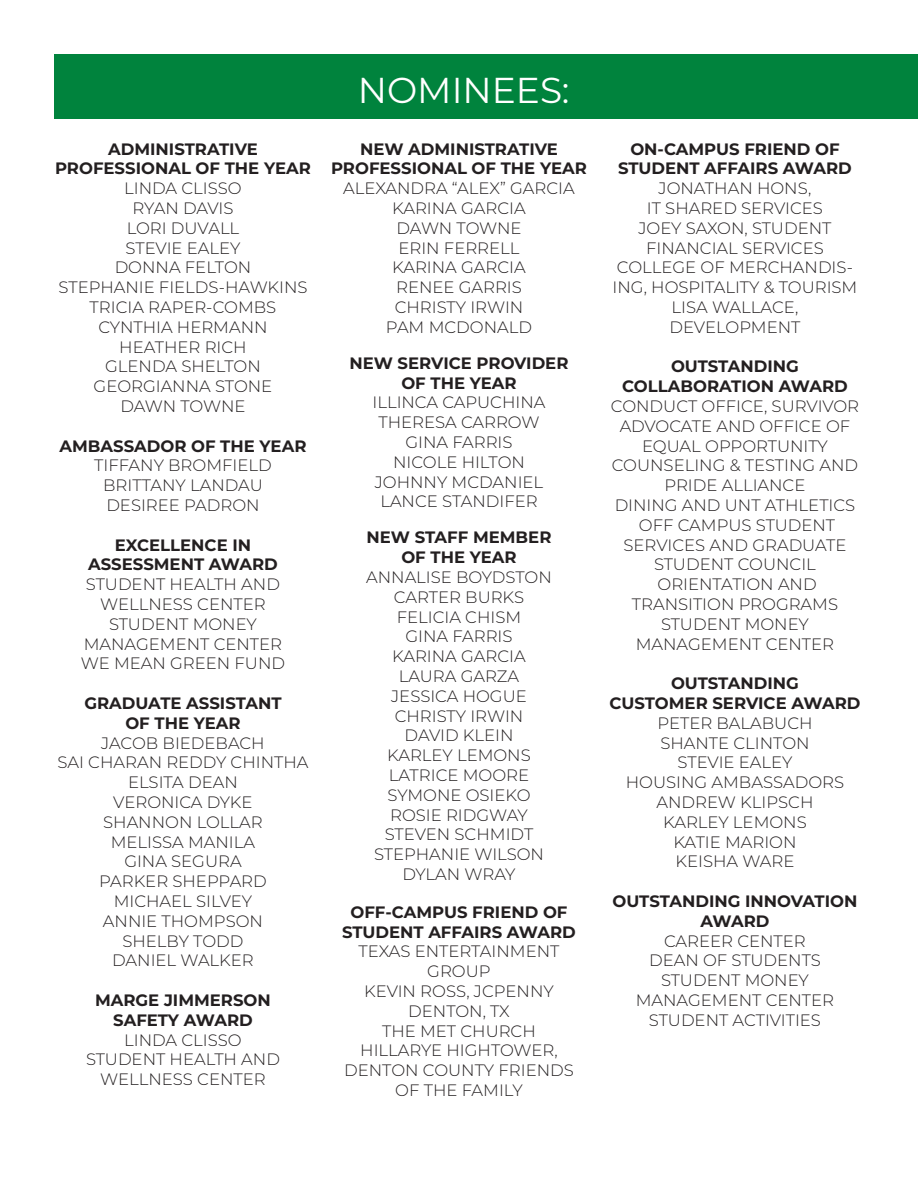
<style>
.page{position:relative;width:918px;height:1188px;background:#fff}
.page>*{position:absolute;margin:0;border:0;box-sizing:border-box;transform-origin:0 0}
.t1{font:36px "Montserrat";color:#fff}
.t2{font:300 16.5px/19.8px "Montserrat";color:#231f20;text-align:center}
.t3{font:700 16.5px/19.8px "Montserrat";color:#231f20;text-align:center}
</style>
<div class="page">
<div style="left:54px;top:54px;width:864px;height:65px;background:#00833d"></div>
<p class="t3" style="left:108px;top:138px;width:151px">ADMINISTRATIVE</p>
<p class="t3" style="left:55px;top:158px;width:257px">PROFESSIONAL OF THE YEAR</p>
<p class="t2" style="left:124px;top:178px;width:119px">LINDA CLISSO</p>
<p class="t2" style="left:132px;top:198px;width:103px">RYAN DAVIS</p>
<p class="t2" style="left:127px;top:217px;width:114px">LORI DUVALL</p>
<p class="t2" style="left:126px;top:237px;width:116px">STEVIE EALEY</p>
<p class="t2" style="left:115px;top:257px;width:138px">DONNA FELTON</p>
<p class="t2" style="left:59px;top:277px;width:251px">STEPHANIE FIELDS-HAWKINS</p>
<p class="t2" style="left:90px;top:297px;width:188px">TRICIA RAPER-COMBS</p>
<p class="t2" style="left:98px;top:316px;width:171px">CYNTHIA HERMANN</p>
<p class="t2" style="left:119px;top:336px;width:129px">HEATHER RICH</p>
<p class="t2" style="left:105px;top:356px;width:157px">GLENDA SHELTON</p>
<p class="t2" style="left:94px;top:376px;width:180px">GEORGIANNA STONE</p>
<p class="t2" style="left:120px;top:396px;width:126px">DAWN TOWNE</p>
<p class="t3" style="left:59px;top:435px;width:248px">AMBASSADOR OF THE YEAR</p>
<p class="t2" style="left:94px;top:455px;width:179px">TIFFANY BROMFIELD</p>
<p class="t2" style="left:103px;top:475px;width:161px">BRITTANY LANDAU</p>
<p class="t2" style="left:106px;top:495px;width:155px">DESIREE PADRON</p>
<p class="t3" style="left:115px;top:534px;width:138px">EXCELLENCE IN</p>
<p class="t3" style="left:88px;top:554px;width:191px">ASSESSMENT AWARD</p>
<p class="t2" style="left:86px;top:574px;width:195px">STUDENT HEALTH AND</p>
<p class="t2" style="left:100px;top:594px;width:167px">WELLNESS CENTER</p>
<p class="t2" style="left:109px;top:613px;width:149px">STUDENT MONEY</p>
<p class="t2" style="left:84px;top:633px;width:200px">MANAGEMENT CENTER</p>
<p class="t2" style="left:81px;top:653px;width:206px">WE MEAN GREEN FUND</p>
<p class="t3" style="left:84px;top:692px;width:199px">GRADUATE ASSISTANT</p>
<p class="t3" style="left:125px;top:712px;width:117px">OF THE YEAR</p>
<p class="t2" style="left:101px;top:732px;width:165px">JACOB BIEDEBACH</p>
<p class="t2" style="left:57px;top:752px;width:252px">SAI CHARAN REDDY CHINTHA</p>
<p class="t2" style="left:128px;top:772px;width:111px">ELSITA DEAN</p>
<p class="t2" style="left:113px;top:792px;width:141px">VERONICA DYKE</p>
<p class="t2" style="left:103px;top:811px;width:161px">SHANNON LOLLAR</p>
<p class="t2" style="left:111px;top:831px;width:146px">MELISSA MANILA</p>
<p class="t2" style="left:124px;top:851px;width:119px">GINA SEGURA</p>
<p class="t2" style="left:99px;top:871px;width:169px">PARKER SHEPPARD</p>
<p class="t2" style="left:114px;top:891px;width:140px">MICHAEL SILVEY</p>
<p class="t2" style="left:103px;top:910px;width:162px">ANNIE THOMPSON</p>
<p class="t2" style="left:122px;top:930px;width:123px">SHELBY TODD</p>
<p class="t2" style="left:112px;top:950px;width:143px">DANIEL WALKER</p>
<p class="t3" style="left:95px;top:989px;width:177px">MARGE JIMMERSON</p>
<p class="t3" style="left:113px;top:1009px;width:141px">SAFETY AWARD</p>
<p class="t2" style="left:124px;top:1029px;width:119px">LINDA CLISSO</p>
<p class="t2" style="left:86px;top:1049px;width:195px">STUDENT HEALTH AND</p>
<p class="t2" style="left:100px;top:1069px;width:167px">WELLNESS CENTER</p>
<p class="t1" style="left:358px;top:65px;width:213px">NOMINEES:</p>
<p class="t3" style="left:360px;top:138px;width:199px">NEW ADMINISTRATIVE</p>
<p class="t3" style="left:331px;top:158px;width:257px">PROFESSIONAL OF THE YEAR</p>
<p class="t2" style="left:343px;top:178px;width:233px">ALEXANDRA “ALEX” GARCIA</p>
<p class="t2" style="left:392px;top:198px;width:135px">KARINA GARCIA</p>
<p class="t2" style="left:397px;top:217px;width:126px">DAWN TOWNE</p>
<p class="t2" style="left:399px;top:237px;width:123px">ERIN FERRELL</p>
<p class="t2" style="left:392px;top:257px;width:135px">KARINA GARCIA</p>
<p class="t2" style="left:396px;top:277px;width:127px">RENEE GARRIS</p>
<p class="t2" style="left:395px;top:297px;width:130px">CHRISTY IRWIN</p>
<p class="t2" style="left:386px;top:316px;width:148px">PAM MCDONALD</p>
<p class="t3" style="left:350px;top:352px;width:221px">NEW SERVICE PROVIDER</p>
<p class="t3" style="left:401px;top:372px;width:117px">OF THE YEAR</p>
<p class="t2" style="left:373px;top:392px;width:174px">ILLINCA CAPUCHINA</p>
<p class="t2" style="left:378px;top:412px;width:163px">THERESA CARROW</p>
<p class="t2" style="left:405px;top:432px;width:109px">GINA FARRIS</p>
<p class="t2" style="left:393px;top:451px;width:133px">NICOLE HILTON</p>
<p class="t2" style="left:375px;top:471px;width:170px">JOHNNY MCDANIEL</p>
<p class="t2" style="left:380px;top:491px;width:159px">LANCE STANDIFER</p>
<p class="t3" style="left:367px;top:527px;width:186px">NEW STAFF MEMBER</p>
<p class="t3" style="left:401px;top:547px;width:117px">OF THE YEAR</p>
<p class="t2" style="left:366px;top:567px;width:187px">ANNALISE BOYDSTON</p>
<p class="t2" style="left:394px;top:587px;width:132px">CARTER BURKS</p>
<p class="t2" style="left:397px;top:606px;width:126px">FELICIA CHISM</p>
<p class="t2" style="left:405px;top:626px;width:109px">GINA FARRIS</p>
<p class="t2" style="left:392px;top:646px;width:135px">KARINA GARCIA</p>
<p class="t2" style="left:399px;top:666px;width:122px">LAURA GARZA</p>
<p class="t2" style="left:391px;top:686px;width:137px">JESSICA HOGUE</p>
<p class="t2" style="left:395px;top:705px;width:130px">CHRISTY IRWIN</p>
<p class="t2" style="left:405px;top:725px;width:110px">DAVID KLEIN</p>
<p class="t2" style="left:387px;top:745px;width:145px">KARLEY LEMONS</p>
<p class="t2" style="left:389px;top:765px;width:142px">LATRICE MOORE</p>
<p class="t2" style="left:388px;top:785px;width:144px">SYMONE OSIEKO</p>
<p class="t2" style="left:390px;top:804px;width:139px">ROSIE RIDGWAY</p>
<p class="t2" style="left:385px;top:824px;width:150px">STEVEN SCHMIDT</p>
<p class="t2" style="left:374px;top:844px;width:172px">STEPHANIE WILSON</p>
<p class="t2" style="left:402px;top:864px;width:115px">DYLAN WRAY</p>
<p class="t3" style="left:342px;top:901px;width:235px">OFF-CAMPUS FRIEND OF<br>STUDENT AFFAIRS AWARD</p>
<p class="t2" style="left:359px;top:941px;width:202px">TEXAS ENTERTAINMENT<br>GROUP</p>
<p class="t2" style="left:364px;top:981px;width:191px">KEVIN ROSS, JCPENNY</p>
<p class="t2" style="left:408px;top:1000px;width:103px">DENTON, TX</p>
<p class="t2" style="left:382px;top:1020px;width:155px">THE MET CHURCH</p>
<p class="t2" style="left:360px;top:1040px;width:199px">HILLARYE HIGHTOWER,</p>
<p class="t2" style="left:344px;top:1060px;width:231px">DENTON COUNTY FRIENDS</p>
<p class="t2" style="left:395px;top:1080px;width:129px">OF THE FAMILY</p>
<p class="t3" style="left:630px;top:138px;width:211px">ON-CAMPUS FRIEND OF</p>
<p class="t3" style="left:618px;top:158px;width:235px">STUDENT AFFAIRS AWARD</p>
<p class="t2" style="left:659px;top:178px;width:154px">JONATHAN HONS,</p>
<p class="t2" style="left:647px;top:198px;width:178px">IT SHARED SERVICES</p>
<p class="t2" style="left:639px;top:217px;width:194px">JOEY SAXON, STUDENT</p>
<p class="t2" style="left:646px;top:237px;width:179px">FINANCIAL SERVICES</p>
<p class="t2" style="left:613px;top:257px;width:246px;text-align:left">COLLEGE OF MERCHANDIS-<br>ING, HOSPITALITY &amp; TOURISM</p>
<p class="t2" style="left:672px;top:297px;width:128px">LISA WALLACE,</p>
<p class="t2" style="left:669px;top:316px;width:133px">DEVELOPMENT</p>
<p class="t3" style="left:671px;top:356px;width:129px">OUTSTANDING</p>
<p class="t3" style="left:622px;top:376px;width:227px">COLLABORATION AWARD</p>
<p class="t2" style="left:611px;top:396px;width:250px">CONDUCT OFFICE, SURVIVOR<br>ADVOCATE AND OFFICE OF<br>EQUAL OPPORTUNITY</p>
<p class="t2" style="left:612px;top:455px;width:248px">COUNSELING &amp; TESTING AND<br>PRIDE ALLIANCE</p>
<p class="t2" style="left:615px;top:495px;width:242px">DINING AND UNT ATHLETICS</p>
<p class="t2" style="left:639px;top:514px;width:198px">OFF CAMPUS STUDENT</p>
<p class="t2" style="left:623px;top:534px;width:225px">SERVICES AND GRADUATE<br>STUDENT COUNCIL</p>
<p class="t2" style="left:658px;top:574px;width:161px">ORIENTATION AND</p>
<p class="t2" style="left:632px;top:594px;width:208px">TRANSITION PROGRAMS</p>
<p class="t2" style="left:661px;top:613px;width:149px">STUDENT MONEY</p>
<p class="t2" style="left:636px;top:633px;width:200px">MANAGEMENT CENTER</p>
<p class="t3" style="left:671px;top:673px;width:129px">OUTSTANDING</p>
<p class="t3" style="left:610px;top:692px;width:252px">CUSTOMER SERVICE AWARD</p>
<p class="t2" style="left:657px;top:712px;width:157px">PETER BALABUCH</p>
<p class="t2" style="left:660px;top:732px;width:151px">SHANTE CLINTON</p>
<p class="t2" style="left:678px;top:752px;width:116px">STEVIE EALEY</p>
<p class="t2" style="left:626px;top:772px;width:220px">HOUSING AMBASSADORS</p>
<p class="t2" style="left:656px;top:792px;width:159px">ANDREW KLIPSCH</p>
<p class="t2" style="left:663px;top:811px;width:145px">KARLEY LEMONS</p>
<p class="t2" style="left:673px;top:831px;width:125px">KATIE MARION</p>
<p class="t2" style="left:676px;top:851px;width:120px">KEISHA WARE</p>
<p class="t3" style="left:613px;top:890px;width:246px">OUTSTANDING INNOVATION<br>AWARD</p>
<p class="t2" style="left:664px;top:930px;width:143px">CAREER CENTER</p>
<p class="t2" style="left:649px;top:950px;width:173px">DEAN OF STUDENTS</p>
<p class="t2" style="left:661px;top:970px;width:149px">STUDENT MONEY</p>
<p class="t2" style="left:636px;top:990px;width:200px">MANAGEMENT CENTER</p>
<p class="t2" style="left:649px;top:1009px;width:173px">STUDENT ACTIVITIES</p>
</div>
